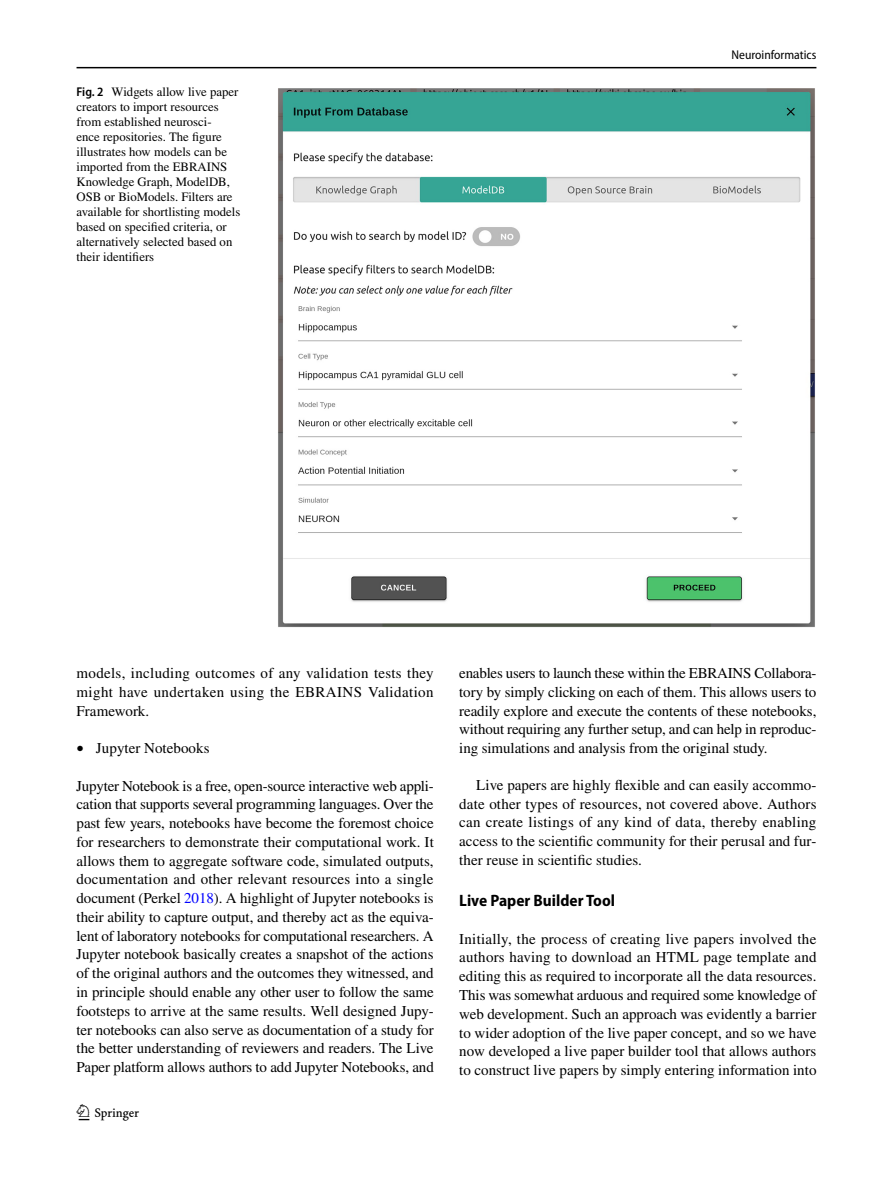
<style>
.page{position:relative;width:893px;height:1187px;background:#fff}
.page>*{position:absolute;margin:0;border:0;box-sizing:border-box;transform-origin:0 0}
.t1{font:22.5px "Springnew Regular 2";color:#000}
.t2{font:700 semi-condensed 16.5px "Myriad Pro";color:#000}
.t3{font:15px/18.8px "STIX";letter-spacing:.005em;color:#000;text-align:justify}
.t4{font:12.75px/15px "STIX";color:#000}
.t5{font:semi-condensed 12.75px "Myriad Pro";color:#000}
.s1{font-family:"Myriad Pro";font-weight:600;font-stretch:semi-condensed}
.s2{font-size:14.1px}
.s3{color:#00f}
</style>
<div class="page">
<hr style="left:77px;top:67px;width:739px;height:1px;background:#000">
<img style="left:278px;top:88px;width:537px;height:540px">
<p class="t4" style="left:77px;top:85px;width:165px"><span class="s1">Fig. 2</span> Widgets allow live paper creators to import resources from established neurosci-<br>ence repositories. The figure illustrates how models can be imported from the EBRAINS<br>Knowledge Graph, ModelDB,<br>OSB or BioModels. Filters are available for shortlisting models based on specified criteria, or alternatively selected based on their identifiers</p>
<p class="t5" style="left:732px;top:48px;width:86px">Neuroinformatics</p>
<p class="t3" style="left:77px;top:664px;width:359px">models, including outcomes of any validation tests they might have undertaken using the EBRAINS Validation Framework.</p>
<p class="t3" style="left:77px;top:739px;width:135px"><span class="s2">•</span> Jupyter Notebooks</p>
<p class="t3" style="left:77px;top:777px;width:359px">Jupyter Notebook is a free, open-source interactive web appli&shy;cation that supports several programming languages. Over the past few years, notebooks have become the foremost choice for researchers to demonstrate their computational work. It allows them to aggregate software code, simulated outputs, documentation and other relevant resources into a single document (Perkel <span class="s3">2018</span>). A highlight of Jupyter notebooks is their ability to capture output, and thereby act as the equiva&shy;lent of laboratory notebooks for computational researchers. A Jupyter notebook basically creates a snapshot of the actions of the original authors and the outcomes they witnessed, and in principle should enable any other user to follow the same footsteps to arrive at the same results. Well designed Jupy&shy;ter notebooks can also serve as documentation of a study for the better understanding of reviewers and readers. The Live Paper platform allows authors to add Jupyter Notebooks, and</p>
<h1 class="t1" style="left:79px;top:1104px;width:62px">1 3</h1>
<p class="t3" style="left:459px;top:664px;width:359px">enables users to launch these within the EBRAINS Collabora&shy;tory by simply clicking on each of them. This allows users to readily explore and execute the contents of these notebooks, without requiring any further setup, and can help in reproduc&shy;ing simulations and analysis from the original study.</p>
<p class="t3" style="left:459px;top:776px;width:359px;text-indent:17px">Live papers are highly flexible and can easily accommo&shy;date other types of resources, not covered above. Authors can create listings of any kind of data, thereby enabling access to the scientific community for their perusal and fur&shy;ther reuse in scientific studies.</p>
<p class="t2" style="left:459px;top:891px;width:157px">Live Paper Builder Tool</p>
<p class="t3" style="left:459px;top:930px;width:359px">Initially, the process of creating live papers involved the authors having to download an HTML page template and editing this as required to incorporate all the data resources.<br>This was somewhat arduous and required some knowledge of web development. Such an approach was evidently a barrier to wider adoption of the live paper concept, and so we have now developed a live paper builder tool that allows authors to construct live papers by simply entering information into</p>
</div>
